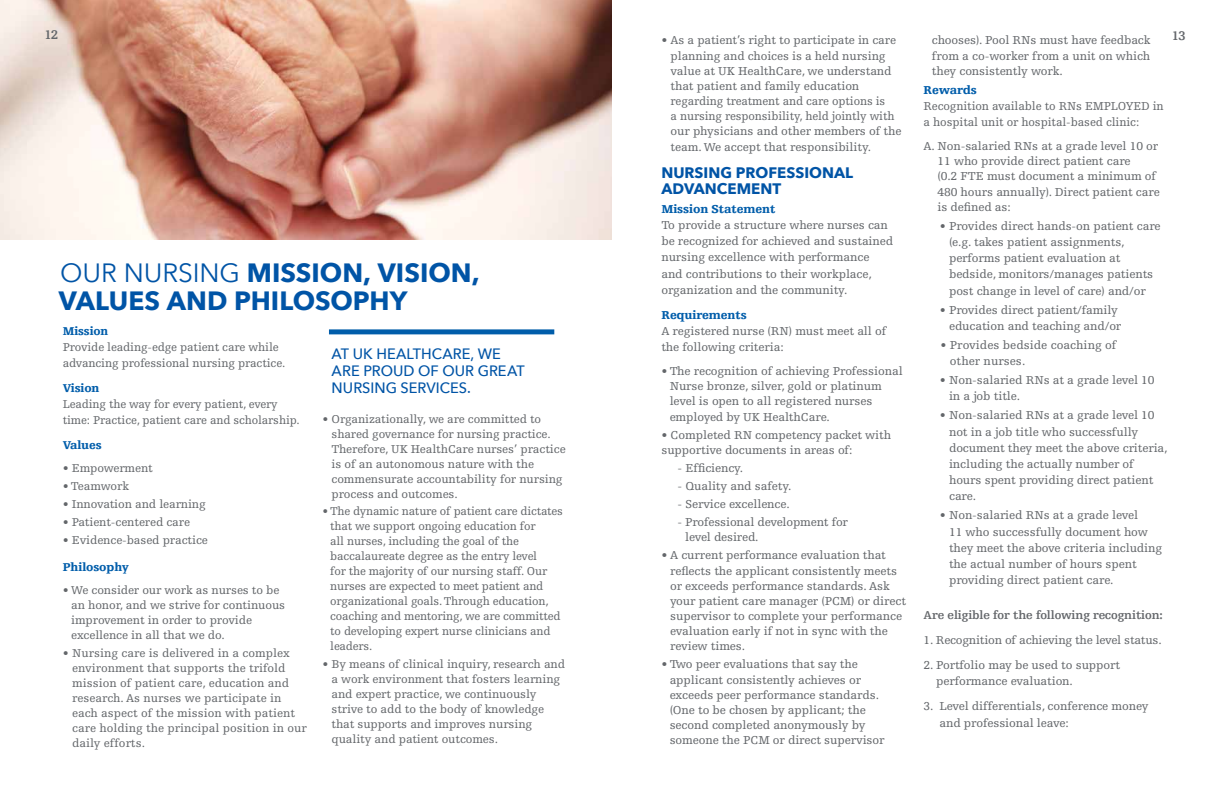
<style>
.page{position:relative;width:1224px;height:792px;background:#fff}
.page>*{position:absolute;margin:0;border:0;box-sizing:border-box;transform-origin:0 0}
.t1{font:700 26.4px/27.5px "Avenir Next";color:#0054a6}
.t2{font:700 15.2px/16.2px "Avenir Next";color:#0054a6}
.t3{font:500 15px/17px "Avenir Next";color:#0054a6}
.t4{font:700 13.2px "Egyptienne FLT Std";color:#63666a}
.t5{font:12.1px/15.2px "Egyptienne FLT Std";letter-spacing:-.01em;color:#63666a}
.t6{font:700 12.1px "Egyptienne FLT Std";letter-spacing:-.01em;color:#63666a}
.t7{font:900 12.1px "Egyptienne FLT Std";letter-spacing:-.01em;color:#005daa}
.t8{font:12px/15px "Egyptienne FLT Std";letter-spacing:-.01em;color:#63666a}
.t9{font:900 12px "Egyptienne FLT Std";letter-spacing:-.01em;color:#005daa}
.s1{font-weight:400}
</style>
<div class="page">
<img style="left:0;top:0;width:612px;height:240px">
<div style="left:329px;top:329px;width:225px;height:5px;background:#005daa"></div>
<p class="t4" style="left:45px;top:28px;width:15px">12</p>
<p class="t4" style="left:1172px;top:29px;width:16px">13</p>
<p class="t5" style="left:932px;top:33px;width:220px;text-align:justify">chooses). Pool RNs must have feedback from a co-worker from a unit on which they consistently work.</p>
<p class="t7" style="left:924px;top:83px;width:55px">Rewards</p>
<p class="t5" style="left:924px;top:98px;width:242px;line-height:16.2px">Recognition available to RNs EMPLOYED in a hospital unit or hospital-based clinic:</p>
<p class="t5" style="left:938px;top:139px;width:224px;text-indent:-14px">A. Non-salaried RNs at a grade level 10 or<br>11 who provide direct patient care<br>(0.2 FTE must document a minimum of<br>480 hours annually). Direct patient care is defined as:</p>
<p class="t5" style="left:949px;top:218px;width:213px;line-height:16.2px;text-indent:-9px">• Provides direct hands-on patient care (e.g. takes patient assignments, performs patient evaluation at bedside, monitors/manages patients post change in level of care) and/or</p>
<p class="t5" style="left:940px;top:302px;width:183px;line-height:16.2px;text-align:right">• Provides direct patient/family education and teaching and/or</p>
<p class="t5" style="left:950px;top:337px;width:168px;line-height:16.2px;text-indent:-9px">• Provides bedside coaching of other nurses.</p>
<p class="t5" style="left:949px;top:372px;width:207px;line-height:16.2px;text-indent:-9px">• Non-salaried RNs at a grade level 10 in a job title.</p>
<p class="t5" style="left:949px;top:408px;width:220px;line-height:16.2px;text-indent:-9px">• Non-salaried RNs at a grade level 10 not in a job title who successfully document they meet the above criteria, including the actually number of hours spent providing direct patient care.</p>
<p class="t5" style="left:949px;top:508px;width:215px;line-height:16.2px;text-indent:-9px">• Non-salaried RNs at a grade level<br>11 who successfully document how they meet the above criteria including the actual number of hours spent providing direct patient care.</p>
<p class="t6" style="left:924px;top:609px;width:241px">Are eligible for the following recognition:</p>
<p class="t5" style="left:924px;top:633px;width:240px">1. Recognition of achieving the level status.</p>
<p class="t5" style="left:936px;top:657px;width:186px;line-height:16.2px;text-indent:-13px">2. Portfolio may be used to support performance evaluation.</p>
<p class="t5" style="left:939px;top:699px;width:211px;line-height:16.2px;text-indent:-16px">3. Level differentials, conference money and professional leave:</p>
<p class="t5" style="left:671px;top:33px;width:232px;text-indent:-9px">• As a patient’s right to participate in care planning and choices is a held nursing value at UK HealthCare, we understand that patient and family education regarding treatment and care options is<br>a nursing responsibility, held jointly with our physicians and other members of the team. We accept that responsibility.</p>
<p class="t2" style="left:661px;top:164px;width:193px">NURSING PROFESSIONAL<br>ADVANCEMENT</p>
<p class="t7" style="left:661px;top:202px;width:116px">Mission Statement</p>
<p class="t5" style="left:661px;top:217px;width:233px;line-height:16.2px">To provide a structure where nurses can be recognized for achieved and sustained nursing excellence with performance and contributions to their workplace, organization and the community.</p>
<p class="t7" style="left:661px;top:308px;width:87px">Requirements</p>
<p class="t5" style="left:661px;top:323px;width:227px;line-height:16.2px">A registered nurse (RN) must meet all of the following criteria:</p>
<p class="t5" style="left:670px;top:364px;width:235px;text-indent:-8px">• The recognition of achieving Professional Nurse bronze, silver, gold or platinum level is open to all registered nurses employed by UK HealthCare.</p>
<p class="t5" style="left:661px;top:427px;width:231px">• Completed RN competency packet with supportive documents in areas of:</p>
<p class="t5" style="left:678px;top:460px;width:67px">- Efficiency.</p>
<p class="t5" style="left:678px;top:479px;width:115px">- Quality and safety.</p>
<p class="t5" style="left:678px;top:497px;width:114px">- Service excellence.</p>
<p class="t5" style="left:685px;top:515px;width:164px;text-indent:-8px">- Professional development for level desired.</p>
<p class="t5" style="left:670px;top:548px;width:237px;text-indent:-9px">• A current performance evaluation that reflects the applicant consistently meets or exceeds performance standards. Ask your patient care manager (PCM) or direct supervisor to complete your performance evaluation early if not in sync with the review times.</p>
<p class="t5" style="left:670px;top:657px;width:216px;text-indent:-8px">• Two peer evaluations that say the applicant consistently achieves or exceeds peer performance standards. (One to be chosen by applicant; the second completed anonymously by someone the PCM or direct supervisor</p>
<h1 class="t1" style="left:59px;top:259px;width:422px"><span class="s1">OUR NURSING</span> MISSION, VISION,<br>VALUES AND PHILOSOPHY</h1>
<p class="t9" style="left:63px;top:325px;width:47px">Mission</p>
<p class="t8" style="left:63px;top:339px;width:224px;line-height:16px">Provide leading-edge patient care while advancing professional nursing practice.</p>
<p class="t9" style="left:63px;top:381px;width:38px">Vision</p>
<p class="t8" style="left:63px;top:396px;width:239px;line-height:16px">Leading the way for every patient, every time: Practice, patient care and scholarship.</p>
<p class="t9" style="left:63px;top:438px;width:40px">Values</p>
<p class="t8" style="left:63px;top:461px;width:92px">• Empowerment</p>
<p class="t8" style="left:63px;top:479px;width:68px">• Teamwork</p>
<p class="t8" style="left:63px;top:497px;width:145px">• Innovation and learning</p>
<p class="t8" style="left:63px;top:515px;width:129px">• Patient-centered care</p>
<p class="t8" style="left:63px;top:532px;width:147px">• Evidence-based practice</p>
<p class="t9" style="left:63px;top:560px;width:68px">Philosophy</p>
<p class="t8" style="left:71px;top:583px;width:216px;text-indent:-8px">• We consider our work as nurses to be an honor, and we strive for continuous improvement in order to provide excellence in all that we do.</p>
<p class="t8" style="left:72px;top:646px;width:236px;text-indent:-9px">• Nursing care is delivered in a complex environment that supports the trifold mission of patient care, education and research. As nurses we participate in each aspect of the mission with patient care holding the principal position in our daily efforts.</p>
<p class="t3" style="left:332px;top:345px;width:194px">AT UK HEALTHCARE, WE<br>ARE PROUD OF OUR GREAT<br>NURSING SERVICES.</p>
<p class="t8" style="left:332px;top:411px;width:236px;text-indent:-9px">• Organizationally, we are committed to shared governance for nursing practice.<br>Therefore, UK HealthCare nurses’ practice is of an autonomous nature with the commensurate accountability for nursing process and outcomes.</p>
<p class="t8" style="left:330px;top:504px;width:234px;text-indent:-8px">• The dynamic nature of patient care dictates that we support ongoing education for<br>all nurses, including the goal of the baccalaureate degree as the entry level<br>for the majority of our nursing staff. Our nurses are expected to meet patient and organizational goals. Through education, coaching and mentoring, we are committed to developing expert nurse clinicians and leaders.</p>
<p class="t8" style="left:332px;top:657px;width:235px;text-indent:-9px">• By means of clinical inquiry, research and a work environment that fosters learning and expert practice, we continuously strive to add to the body of knowledge that supports and improves nursing quality and patient outcomes.</p>
</div>
